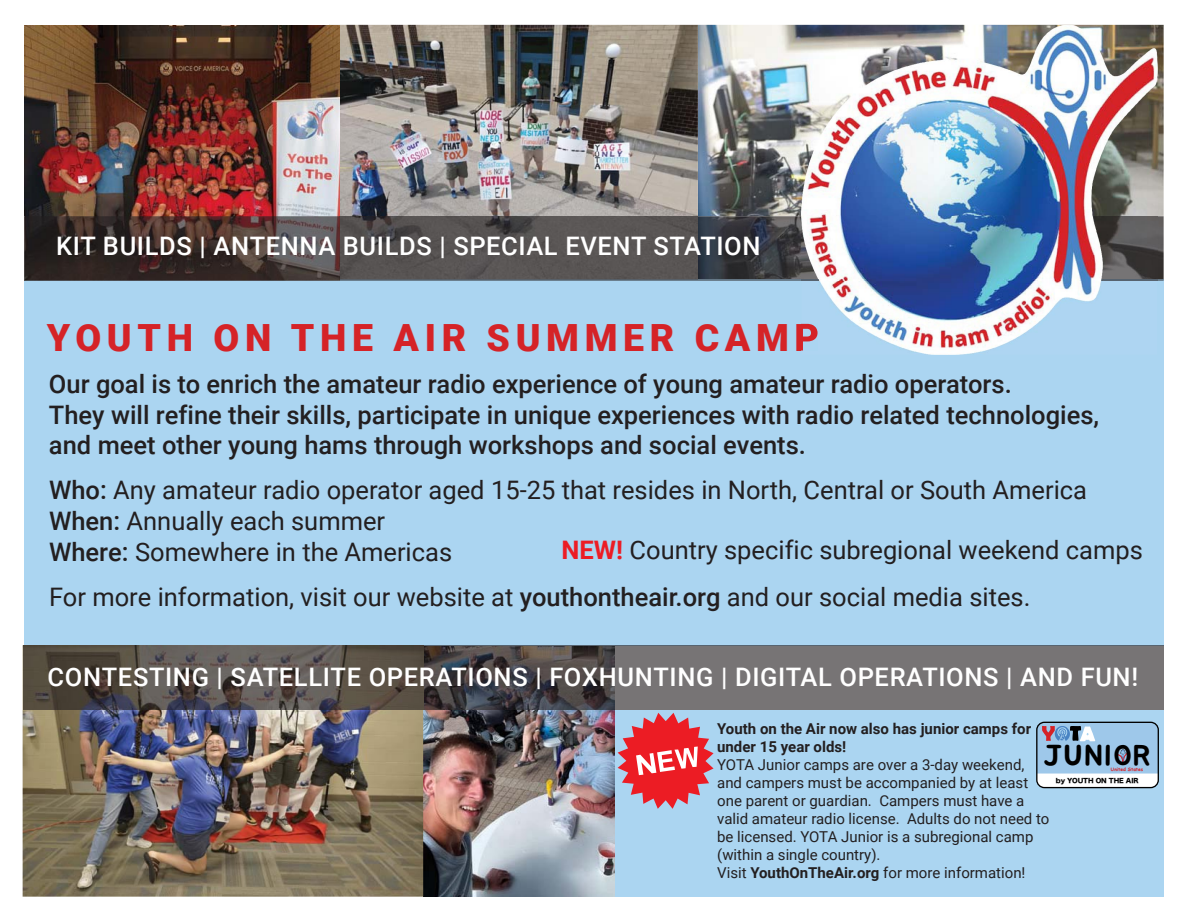
<style>
.page{position:relative;width:1188px;height:918px;background:#fff}
.page>*{position:absolute;margin:0;border:0;box-sizing:border-box;transform-origin:0 0}
.t1{font:900 37.5px "Roboto";letter-spacing:.15em;color:#d52327}
.t2{font:29.25px "BMJUAOTF";letter-spacing:.045em;color:#000}
.t3{font:25.5px/30.6px "Roboto";color:#231f20}
.t4{font:500 25.5px/30.6px "Roboto";color:#231f20}
.t5{font:500 25.5px "Roboto";letter-spacing:.025em;color:#fff}
.t6{font:15px/18px "Roboto";color:#231f20}
.t7{font:700 15px/18px "Roboto";color:#231f20}
.t8{font:6.3px "Hira Kaku Std W8";letter-spacing:-.01em;color:#020202}
.t9{font:700 4.8px "Comic Sans MS";letter-spacing:-.01em;color:#d52127}
.s1{font-weight:500}
.s2{font-weight:700;color:#ec1c24}
.s3{font-weight:700}
</style>
<div class="page">
<img style="left:23px;top:645px;width:592px;height:252px">
<img style="left:340px;top:25px;width:824px;height:191px">
<div style="left:24px;top:279px;width:1140px;height:366px;background:#abd5f1"></div>
<img style="left:24px;top:25px;width:316px;height:256px">
<div style="left:615px;top:645px;width:549px;height:65px;background:#777475"></div>
<img style="left:24px;top:645px;width:399px;height:65px">
<img style="left:340px;top:216px;width:824px;height:63px">
<svg style="left:340px;top:279px;width:824px;height:2px"></svg>
<div style="left:615px;top:710px;width:549px;height:187px;background:#abd5f1"></div>
<div style="left:1037px;top:723px;width:121px;height:65px;background:#9ec8ea;border-radius:8px"></div>
<svg style="left:1042px;top:726px;width:53px;height:15px"></svg>
<svg style="left:1038px;top:774px;width:119px;height:14px"></svg>
<div style="left:1036px;top:722px;width:123px;height:66px;border:1px solid #000;border-radius:8px"></div>
<svg style="left:1117px;top:749px;width:12px;height:16px"></svg>
<img style="left:801px;top:25px;width:356px;height:330px">
<img style="left:801px;top:324px;width:17px;height:27px">
<svg style="left:618px;top:713px;width:96px;height:96px"></svg>
<h3 class="t5" style="left:56px;top:228px;width:706px">KIT BUILDS | ANTENNA BUILDS | SPECIAL EVENT STATION</h3>
<h1 class="t1" style="left:47px;top:311px;width:774px">YOUTH ON THE AIR SUMMER CAMP</h1>
<p class="t4" style="left:49px;top:368px;width:1052px">Our goal is to enrich the amateur radio experience of young amateur radio operators.<br>They will refine their skills, participate in unique experiences with radio related technologies, and meet other young hams through workshops and social events.</p>
<h3 class="t3" style="left:49px;top:474px;width:1040px"><span class="s1">Who:</span> Any amateur radio operator aged 15-25 that resides in North, Central or South America<br><span class="s1">When:</span> Annually each summer<br><span class="s1">Where:</span> Somewhere in the Americas</h3>
<h3 class="t3" style="left:49px;top:580px;width:983px">For more information, visit our website at <span class="s1">youthontheair.org</span> and our social media sites.</h3>
<h3 class="t3" style="left:561px;top:534px;width:583px"><span class="s2">NEW!</span> Country specific subregional weekend camps</h3>
<h3 class="t5" style="left:48px;top:660px;width:1092px">CONTESTING | SATELLITE OPERATIONS | FOXHUNTING | DIGITAL OPERATIONS | AND FUN!</h3>
<p class="t7" style="left:717px;top:719px;width:315px">Youth on the Air now also has junior camps for under 15 year olds!</p>
<p class="t6" style="left:717px;top:755px;width:334px">YOTA Junior camps are over a 3-day weekend, and campers must be accompanied by at least one parent or guardian. Campers must have a valid amateur radio license. Adults do not need to be licensed. YOTA Junior is a subregional camp (within a single country).<br>Visit <span class="s3">YouthOnTheAir.org</span> for more information!</p>
<h2 class="t2" style="left:1044px;top:740px;width:108px">JUNIOR</h2>
<p class="t9" style="left:1111px;top:766px;width:34px">United States</p>
<p class="t8" style="left:1056px;top:777px;width:84px">by YOUTH ON THE AIR</p>
</div>
